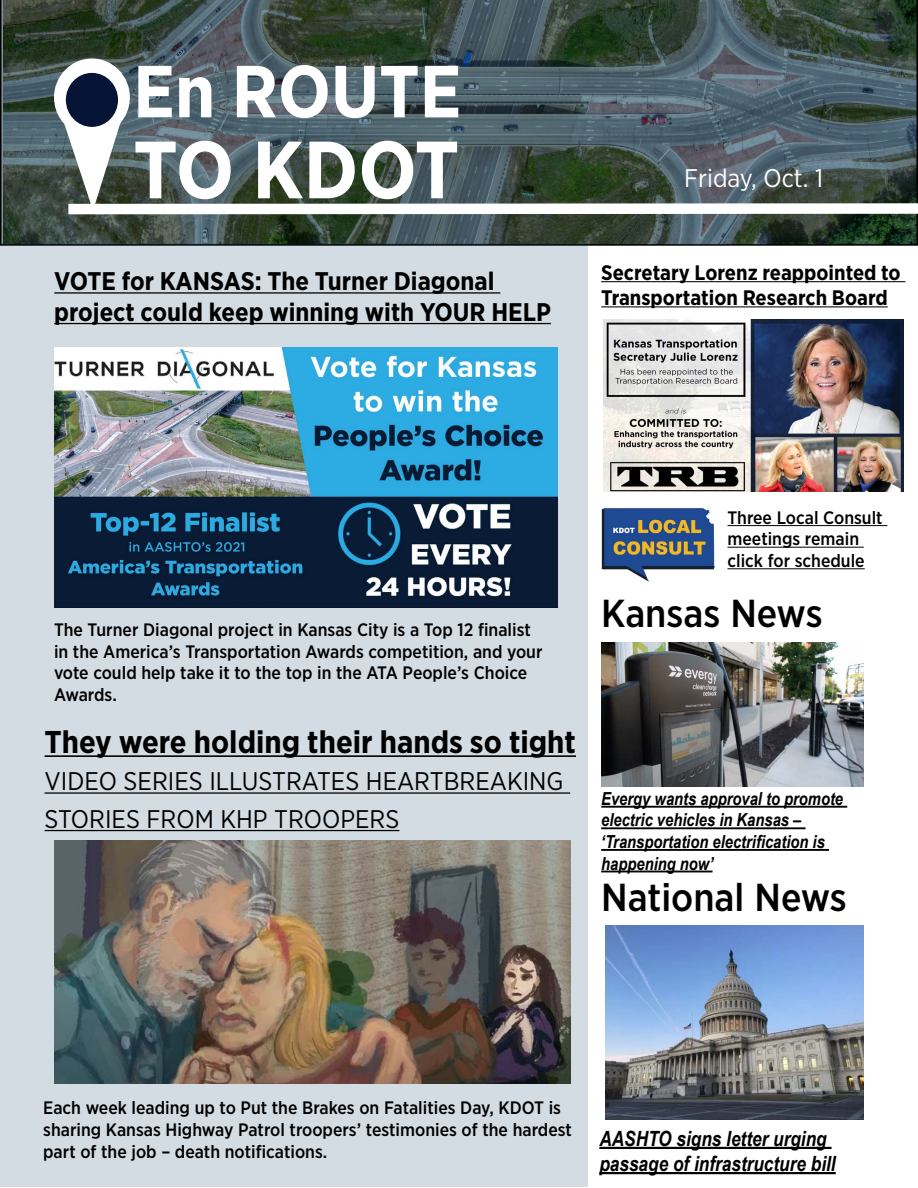
<style>
.page{position:relative;width:918px;height:1188px;background:#fff}
.page>*{position:absolute;margin:0;border:0;box-sizing:border-box;transform-origin:0 0}
.t1{font:700 81px "Gotham Narrow";letter-spacing:-.015em;color:#fff}
.t2{font:700 73.5px "Gotham Narrow";color:#fff}
.t3{font:500 39px "Gotham Narrow";color:#000}
.t4{font:700 31.5px "Gotham Narrow";color:#000}
.t5{font:700 25.5px/30.6px "Gotham Narrow";color:#000}
.t6{font:25.5px/37.5px "Gotham Narrow";color:#000}
.t7{font:25.5px "Gotham Narrow";color:#fff}
.t8{font:700 21px/25.2px "Gotham Narrow";color:#000}
.t9{font:italic 700 21px/25.2px "Arial Narrow";color:#000}
.t10{font:500 18px/21.6px "Gotham Narrow";color:#000}
.t11{font:italic 700 18px/21.6px "Arial Narrow";color:#000}
</style>
<div class="page">
<svg style="left:0;top:0;width:916px;height:244px;background:#394941"></svg>
<div style="left:1px;top:244px;width:587px;height:943px;background:#d4dce3"></div>
<hr style="left:45px;top:755px;width:531px;height:2px;background:#000">
<hr style="left:45px;top:792px;width:525px;height:2px;background:#000">
<hr style="left:45px;top:830px;width:354px;height:1px;background:#000">
<hr style="left:599px;top:1147px;width:233px;height:2px;background:#000">
<hr style="left:599px;top:1172px;width:237px;height:2px;background:#000">
<hr style="left:601px;top:281px;width:304px;height:1px;background:#000">
<hr style="left:601px;top:306px;width:287px;height:1px;background:#000">
<svg style="left:54px;top:58px;width:864px;height:162px;background:#5a6a6d"></svg>
<div style="left:66px;top:73px;width:52px;height:54px;background:#061536;border-radius:50%"></div>
<hr style="left:601px;top:806px;width:246px;height:2px;background:#000">
<hr style="left:601px;top:827px;width:205px;height:2px;background:#000">
<hr style="left:601px;top:849px;width:228px;height:2px;background:#000">
<hr style="left:601px;top:871px;width:112px;height:1px;background:#000">
<hr style="left:54px;top:292px;width:446px;height:2px;background:#000">
<hr style="left:54px;top:323px;width:497px;height:1px;background:#000">
<img style="left:54px;top:347px;width:504px;height:260px">
<img style="left:603px;top:320px;width:300px;height:172px">
<img style="left:54px;top:841px;width:517px;height:243px">
<img style="left:605px;top:925px;width:259px;height:194px">
<img style="left:601px;top:642px;width:263px;height:145px">
<img style="left:601px;top:508px;width:114px;height:74px">
<hr style="left:728px;top:525px;width:159px;height:1px;background:#000">
<hr style="left:728px;top:547px;width:136px;height:1px;background:#000">
<hr style="left:728px;top:568px;width:137px;height:1px;background:#000">
<h2 class="t2" style="left:133px;top:44px;width:330px">En ROUTE</h2>
<h1 class="t1" style="left:133px;top:118px;width:328px">TO KDOT</h1>
<h3 class="t5" style="left:54px;top:266px;width:498px">VOTE for KANSAS: The Turner Diagonal project could keep winning with YOUR HELP</h3>
<h3 class="t7" style="left:684px;top:162px;width:140px">Friday, Oct. 1</h3>
<p class="t8" style="left:601px;top:259px;width:301px">Secretary Lorenz reappointed to<br>Transportation Research Board</p>
<p class="t10" style="left:54px;top:619px;width:490px">The Turner Diagonal project in Kansas City is a Top 12 finalist in the America’s Transportation Awards competition, and your vote could help take it to the top in the ATA People’s Choice Awards.</p>
<h3 class="t4" style="left:45px;top:722px;width:533px">They were holding their hands so tight</h3>
<h3 class="t6" style="left:45px;top:762px;width:521px">VIDEO SERIES ILLUSTRATES HEARTBREAKING<br>STORIES FROM KHP TROOPERS</h3>
<p class="t10" style="left:728px;top:506px;width:157px">Three Local Consult meetings remain click for schedule</p>
<h3 class="t3" style="left:601px;top:589px;width:223px">Kansas News</h3>
<p class="t11" style="left:601px;top:787px;width:243px">Evergy wants approval to promote electric vehicles in Kansas – ‘Transportation electrification is happening now’</p>
<h3 class="t3" style="left:601px;top:873px;width:247px">National News</h3>
<p class="t10" style="left:43px;top:1097px;width:530px">Each week leading up to Put the Brakes on Fatalities Day, KDOT is sharing Kansas Highway Patrol troopers’ testimonies of the hardest part of the job – death notifications.</p>
<p class="t9" style="left:599px;top:1125px;width:238px">AASHTO signs letter urging passage of infrastructure bill</p>
</div>
